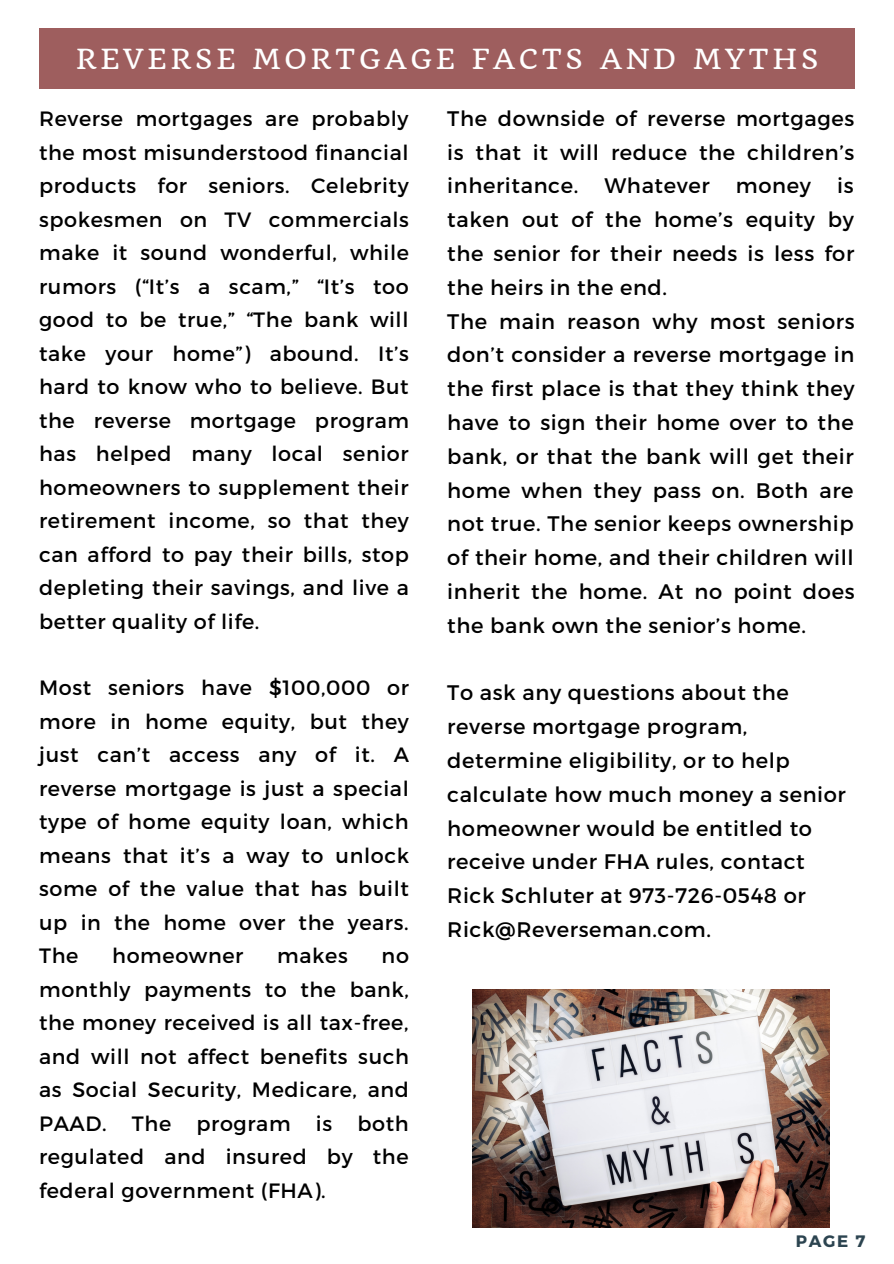
<style>
.page{position:relative;width:894px;height:1264px;background:#fff}
.page>*{position:absolute;margin:0;border:0;box-sizing:border-box;transform-origin:0 0}
.t1{font:27px "Quando";letter-spacing:.14em;color:#fff}
.t2{font:21px/33.8px "Montserrat";letter-spacing:.03em;color:#000;text-align:justify}
.t3{font:20.7px/33.5px "Montserrat";letter-spacing:.03em;color:#000;text-align:justify}
.t4{font:700 16.5px "Montserrat";color:#2c4450}
</style>
<div class="page">
<div style="left:39px;top:28px;width:815px;height:61px;background:#9e5e5e"></div>
<img style="left:472px;top:989px;width:357px;height:238px">
<p class="t1" style="left:76px;top:43px;width:744px">REVERSE MORTGAGE FACTS AND MYTHS</p>
<p class="t3" style="left:39px;top:101px;width:371px">Reverse mortgages are probably the most misunderstood financial products for seniors. Celebrity spokesmen on TV commercials make it sound wonderful, while rumors (“It’s a scam,” “It’s too good to be true,” “The bank will take your home”) abound. It’s hard to know who to believe. But the reverse mortgage program has helped many local senior homeowners to supplement their retirement income, so that they can afford to pay their bills, stop depleting their savings, and live a better quality of life.</p>
<p class="t3" style="left:39px;top:670px;width:371px">Most seniors have $100,000 or more in home equity, but they just can’t access any of it. A reverse mortgage is just a special type of home equity loan, which means that it’s a way to unlock some of the value that has built up in the home over the years.<br>The</p>
<p class="t3" style="left:112px;top:938px;width:133px">homeowner</p>
<p class="t3" style="left:277px;top:938px;width:72px">makes</p>
<p class="t3" style="left:39px;top:938px;width:371px;text-indent:342px">no monthly payments to the bank, the money received is all tax-free, and will not affect benefits such as Social Security, Medicare, and PAAD. The program is both regulated and insured by the federal government (FHA).</p>
<p class="t2" style="left:447px;top:100px;width:408px">The downside of reverse mortgages is that it will reduce the children’s inheritance. Whatever money is taken out of the home’s equity by the senior for their needs is less for the heirs in the end.</p>
<p class="t2" style="left:447px;top:303px;width:409px">The main reason why most seniors don’t consider a reverse mortgage in the first place is that they think they have to sign their home over to the bank, or that the bank will get their home when they pass on. Both are not true. The senior keeps ownership of their home, and their children will inherit the home. At no point does the bank own the senior’s home.</p>
<p class="t2" style="left:447px;top:675px;width:400px;text-align:left">To ask any questions about the reverse mortgage program, determine eligibility, or to help calculate how much money a senior homeowner would be entitled to receive under FHA rules, contact<br>Rick Schluter at 973-726-0548 or<br>Rick@Reverseman.com.</p>
<p class="t4" style="left:795px;top:1229px;width:71px">PAGE 7</p>
</div>
